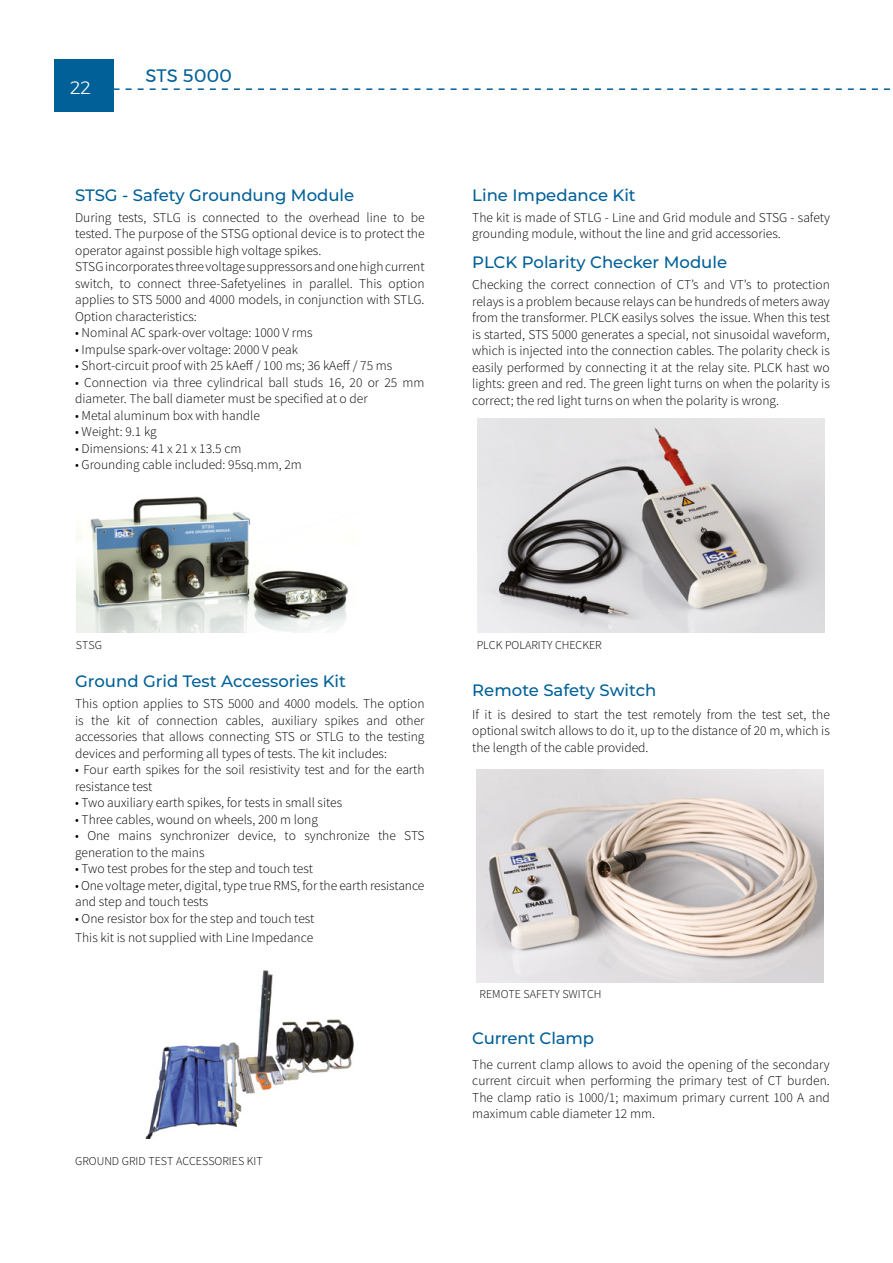
<style>
.page{position:relative;width:893px;height:1263px;background:#fff}
.page>*{position:absolute;margin:0;border:0;box-sizing:border-box;transform-origin:0 0}
.t1{font:18px "Montserrat";color:#006097}
.t2{font:300 18px "Montserrat";color:#fff}
.t3{font:500 16.5px "Montserrat";color:#006098}
.t4{font:300 13.5px/16.5px "Source Sans Pro";color:#000}
.t5{font:300 12px "Source Sans Pro";color:#000}
</style>
<div class="page">
<div style="left:54px;top:59px;width:60px;height:52px;background:#006097"></div>
<svg style="left:114px;top:88px;width:776px;height:2px"></svg>
<img style="left:77px;top:496px;width:272px;height:136px">
<img style="left:145px;top:970px;width:209px;height:168px">
<img style="left:477px;top:419px;width:348px;height:213px">
<img style="left:477px;top:769px;width:347px;height:213px">
<h1 class="t2" style="left:70px;top:74px;width:22px">22</h1>
<h1 class="t1" style="left:145px;top:62px;width:88px">STS 5000</h1>
<p class="t3" style="left:75px;top:184px;width:281px">STSG - Safety Groundung Module</p>
<p class="t4" style="left:75px;top:209px;width:351px">During tests, STLG is connected to the overhead line to be tested. The purpose of the STSG optional device is to protect the operator against possible high voltage spikes.<br>STSG incorporates three voltage suppressors and one high current switch, to connect three-Safetyelines in parallel. This option applies to STS 5000 and 4000 models, in conjunction with STLG.<br>Option characteristics:</p>
<p class="t4" style="left:75px;top:325px;width:239px">• Nominal AC spark-over voltage: 1000 V rms</p>
<p class="t4" style="left:75px;top:341px;width:225px">• Impulse spark-over voltage: 2000 V peak</p>
<p class="t4" style="left:75px;top:358px;width:319px">• Short-circuit proof with 25 kAeff / 100 ms; 36 kAeff / 75 ms</p>
<p class="t4" style="left:75px;top:374px;width:351px">• Connection via three cylindrical ball studs 16, 20 or 25 mm diameter. The ball diameter must be specified at o der</p>
<p class="t4" style="left:75px;top:407px;width:186px">• Metal aluminum box with handle</p>
<p class="t4" style="left:75px;top:424px;width:83px">• Weight: 9.1 kg</p>
<p class="t4" style="left:75px;top:440px;width:168px">• Dimensions: 41 x 21 x 13.5 cm</p>
<p class="t4" style="left:75px;top:457px;width:228px">• Grounding cable included: 95sq.mm, 2m</p>
<p class="t3" style="left:472px;top:184px;width:165px">Line Impedance Kit</p>
<p class="t4" style="left:472px;top:209px;width:359px">The kit is made of STLG - Line and Grid module and STSG - safety grounding module, without the line and grid accessories.</p>
<p class="t3" style="left:472px;top:251px;width:256px">PLCK Polarity Checker Module</p>
<p class="t4" style="left:472px;top:277px;width:359px;text-align:justify">Checking the correct connection of CT’s and VT’s to protection relays is a problem because relays can be hundreds of meters away from the transformer. PLCK easilys solves the issue. When this test is started, STS 5000 generates a special, not sinusoidal waveform, which is injected into the connection cables. The polarity check is easily performed by connecting it at the relay site. PLCK hast wo lights: green and red. The green light turns on when the polarity is correct; the red light turns on when the polarity is wrong.</p>
<p class="t5" style="left:76px;top:638px;width:28px">STSG</p>
<p class="t3" style="left:75px;top:670px;width:272px">Ground Grid Test Accessories Kit</p>
<p class="t4" style="left:75px;top:695px;width:351px;text-align:justify">This option applies to STS 5000 and 4000 models. The option is the kit of connection cables, auxiliary spikes and other accessories that allows connecting STS or STLG to the testing devices and performing all types of tests. The kit includes:</p>
<p class="t4" style="left:75px;top:761px;width:351px">• Four earth spikes for the soil resistivity test and for the earth resistance test</p>
<p class="t4" style="left:75px;top:794px;width:269px">• Two auxiliary earth spikes, for tests in small sites</p>
<p class="t4" style="left:75px;top:811px;width:244px">• Three cables, wound on wheels, 200 m long</p>
<p class="t4" style="left:75px;top:827px;width:351px">• One mains synchronizer device, to synchronize the STS generation to the mains</p>
<p class="t4" style="left:75px;top:860px;width:239px">• Two test probes for the step and touch test</p>
<p class="t4" style="left:75px;top:877px;width:351px">• One voltage meter, digital, type true RMS, for the earth resistance and step and touch tests</p>
<p class="t4" style="left:75px;top:908px;width:241px;line-height:19.5px">• One resistor box for the step and touch test<br>This kit is not supplied with Line Impedance</p>
<p class="t5" style="left:75px;top:1153px;width:189px">GROUND GRID TEST ACCESSORIES KIT</p>
<p class="t5" style="left:477px;top:638px;width:127px">PLCK POLARITY CHECKER</p>
<p class="t3" style="left:472px;top:679px;width:185px">Remote Safety Switch</p>
<p class="t4" style="left:472px;top:706px;width:359px;text-align:justify">If it is desired to start the test remotely from the test set, the optional switch allows to do it, up to the distance of 20 m, which is the length of the cable provided.</p>
<p class="t5" style="left:479px;top:987px;width:123px">REMOTE SAFETY SWITCH</p>
<p class="t3" style="left:472px;top:1027px;width:123px">Current Clamp</p>
<p class="t4" style="left:472px;top:1057px;width:359px;text-align:justify">The current clamp allows to avoid the opening of the secondary current circuit when performing the primary test of CT burden.<br>The clamp ratio is 1000/1; maximum primary current 100 A and maximum cable diameter 12 mm.</p>
</div>
